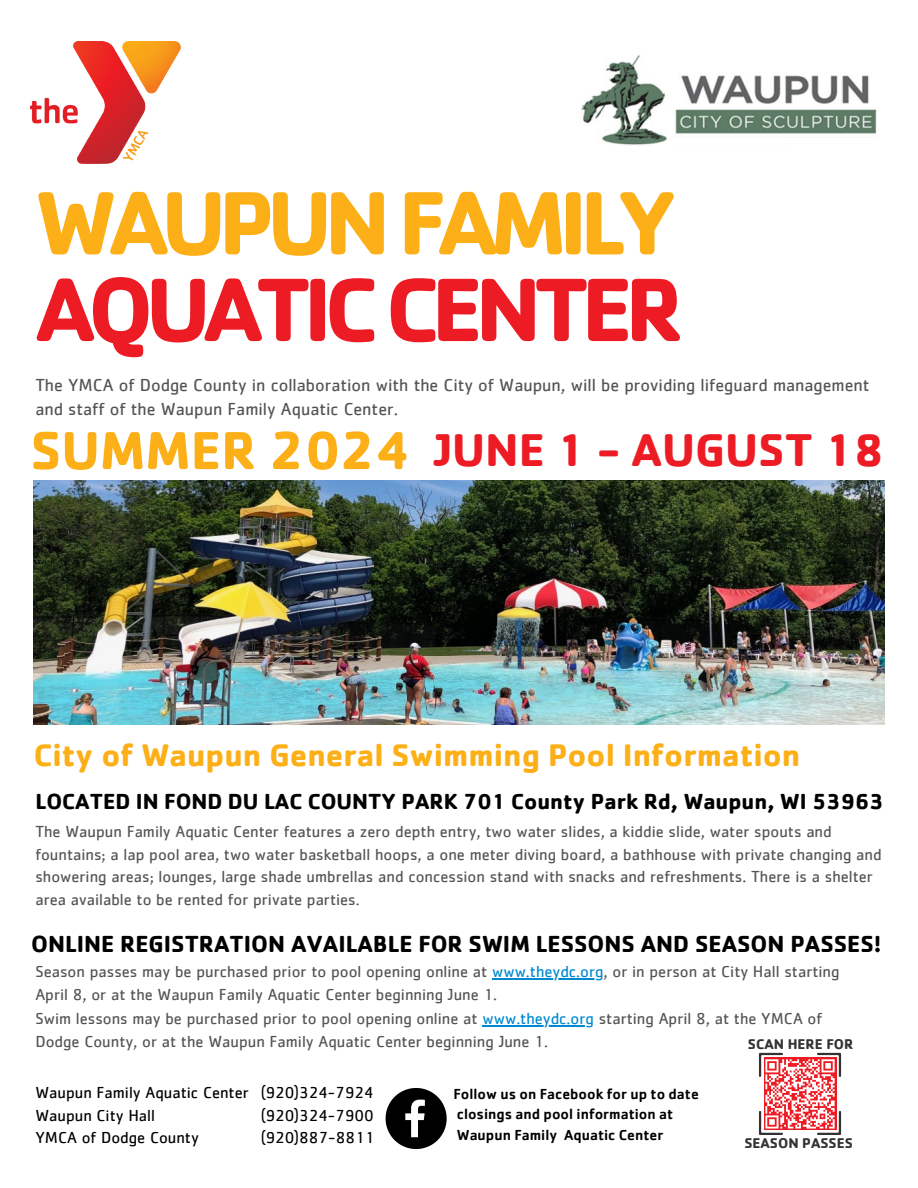
<style>
.page{position:relative;width:918px;height:1188px;background:#fff}
.page>*{position:absolute;margin:0;border:0;box-sizing:border-box;transform-origin:0 0}
.t1{font:700 93.15px/86.7px "Cachet";letter-spacing:-.08em;color:#ed1c24}
.t2{font:700 55.35px "Cachet";color:#fcaf17}
.t3{font:700 47.4px "Cachet";color:#ed1c24}
.t4{font:700 32.25px "Cachet";color:#fcaf17}
.t5{font:700 24px "Cachet";color:#000}
.t6{font:700 22.5px "Cachet";color:#000}
.t7{font:18px/24.8px "Cachet";color:#545454}
.t8{font:16.5px/22.5px "Cachet";color:#545454}
.t9{font:16.5px "Cachet";color:#000}
.t10{font:500 15px "Cachet";color:#000}
.t11{font:700 14.55px "Cachet";color:#333}
.s1{color:#fcaf17}
.s2{color:#0089d0}
</style>
<div class="page">
<svg style="left:386px;top:1088px;width:61px;height:61px"></svg>
<img style="left:34px;top:481px;width:850px;height:244px">
<img style="left:30px;top:42px;width:151px;height:121px">
<hr style="left:492px;top:978px;width:112px;height:1px;background:#0089d0">
<hr style="left:482px;top:1025px;width:112px;height:1px;background:#0089d0">
<img style="left:581px;top:55px;width:296px;height:90px">
<svg style="left:759px;top:1053px;width:82px;height:82px"></svg>
<p class="t1" style="left:35px;top:176px;width:650px"><span class="s1">WAUPUN FAMILY<br></span>AQUATIC CENTER</p>
<p class="t7" style="left:35px;top:373px;width:836px">The YMCA of Dodge County in collaboration with the City of Waupun, will be providing lifeguard management and staff of the Waupun Family Aquatic Center.</p>
<p class="t2" style="left:30px;top:414px;width:382px">SUMMER 2024</p>
<p class="t3" style="left:435px;top:419px;width:451px">JUNE 1 - AUGUST 18</p>
<p class="t4" style="left:34px;top:734px;width:768px">City of Waupun General Swimming Pool Information</p>
<h3 class="t6" style="left:36px;top:787px;width:850px">LOCATED IN FOND DU LAC COUNTY PARK 701 County Park Rd, Waupun, WI 53963</h3>
<h4 class="t8" style="left:35px;top:821px;width:848px">The Waupun Family Aquatic Center features a zero depth entry, two water slides, a kiddie slide, water spouts and fountains; a lap pool area, two water basketball hoops, a one meter diving board, a bathhouse with private changing and showering areas; lounges, large shade umbrellas and concession stand with snacks and refreshments. There is a shelter area available to be rented for private parties.</h4>
<h6 class="t5" style="left:31px;top:928px;width:852px">ONLINE REGISTRATION AVAILABLE FOR SWIM LESSONS AND SEASON PASSES!</h6>
<p class="t8" style="left:35px;top:961px;width:806px">Season passes may be purchased prior to pool opening online at <span class="s2">www.theydc.org</span>, or in person at City Hall starting</p>
<h5 class="t8" style="left:35px;top:984px;width:463px">April 8, or at the Waupun Family Aquatic Center beginning June 1.</h5>
<p class="t8" style="left:35px;top:1008px;width:788px">Swim lessons may be purchased prior to pool opening online at <span class="s2">www.theydc.org</span> starting April 8, at the YMCA of</p>
<p class="t8" style="left:35px;top:1031px;width:514px">Dodge County, or at the Waupun Family Aquatic Center beginning June 1.</p>
<p class="t11" style="left:748px;top:1034px;width:107px">SCAN HERE FOR</p>
<p class="t9" style="left:35px;top:1085px;width:215px">Waupun Family Aquatic Center</p>
<p class="t9" style="left:35px;top:1108px;width:121px">Waupun City Hall</p>
<p class="t9" style="left:35px;top:1130px;width:165px">YMCA of Dodge County</p>
<p class="t9" style="left:261px;top:1085px;width:114px">(920)324-7924</p>
<p class="t9" style="left:261px;top:1108px;width:114px">(920)324-7900</p>
<p class="t9" style="left:261px;top:1130px;width:115px">(920)887-8811</p>
<h1 class="t10" style="left:453px;top:1084px;width:247px">Follow us on Facebook for up to date</h1>
<p class="t10" style="left:457px;top:1105px;width:218px">closings and pool information at</p>
<h2 class="t10" style="left:457px;top:1125px;width:208px">Waupun Family Aquatic Center</h2>
<p class="t11" style="left:744px;top:1134px;width:110px">SEASON PASSES</p>
</div>
